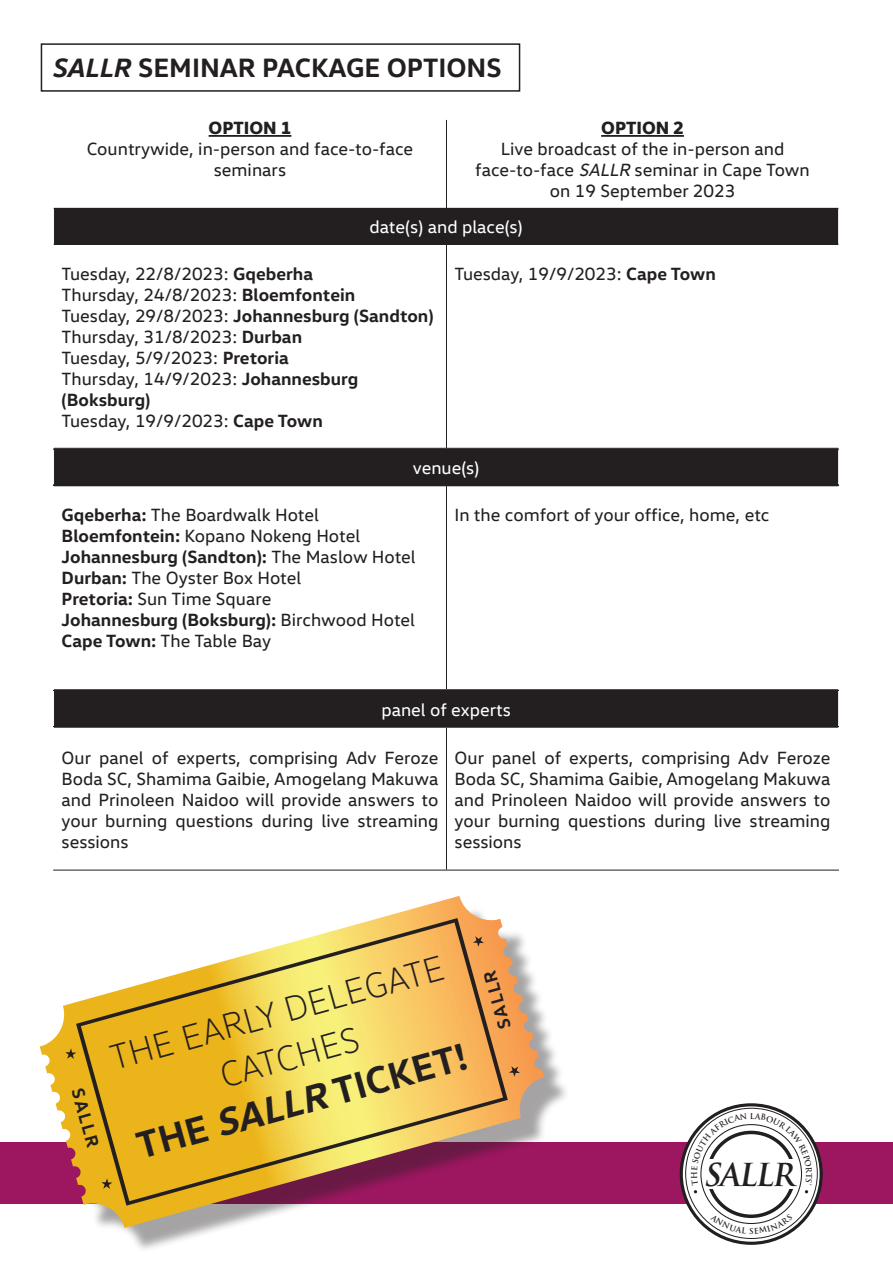
<style>
.page{position:relative;width:893px;height:1263px;background:#fff}
.page>*{position:absolute;margin:0;border:0;box-sizing:border-box;transform-origin:0 0}
.t1{font:700 38.55px "VW Head";color:#231f20}
.t2{font:300 36px "VW Head";color:#231f20}
.t3{font:italic 700 30.9px "Trajan Pro";color:#231f20}
.t4{font:700 27px "VW Head";color:#231f20}
.t5{font:18px/21px "VW Head";color:#231f20;text-align:justify}
.t6{font:700 18px/21px "VW Head";color:#231f20}
.t7{font:18px "VW Head";color:#fff}
.t8{font:800 18px "VW Head";color:#231f20}
.s1{font-style:italic}
.s2{font-weight:700}
.s3{font-weight:400}
</style>
<div class="page">
<div style="left:54px;top:208px;width:785px;height:36px;background:#231f20"></div>
<hr style="left:446px;top:120px;width:1px;height:88px;background:#231f20">
<hr style="left:838px;top:208px;width:1px;height:36px;background:#fff">
<hr style="left:446px;top:245px;width:1px;height:203px;background:#231f20">
<hr style="left:446px;top:486px;width:1px;height:203px;background:#231f20">
<hr style="left:446px;top:728px;width:1px;height:142px;background:#231f20">
<hr style="left:54px;top:244px;width:392px;height:1px;background:#231f20">
<hr style="left:446px;top:244px;width:392px;height:1px;background:#231f20">
<hr style="left:54px;top:448px;width:392px;height:1px;background:#231f20">
<hr style="left:446px;top:448px;width:392px;height:1px;background:#231f20">
<hr style="left:54px;top:689px;width:392px;height:1px;background:#231f20">
<hr style="left:446px;top:689px;width:392px;height:1px;background:#231f20">
<hr style="left:54px;top:727px;width:392px;height:1px;background:#231f20">
<hr style="left:446px;top:727px;width:392px;height:1px;background:#231f20">
<hr style="left:53px;top:870px;width:393px;height:1px;background:#231f20">
<hr style="left:446px;top:870px;width:393px;height:1px;background:#231f20">
<hr style="left:209px;top:135px;width:82px;height:2px;background:#231f20">
<hr style="left:601px;top:135px;width:83px;height:2px;background:#231f20">
<div style="left:54px;top:449px;width:785px;height:36px;background:#231f20"></div>
<hr style="left:838px;top:449px;width:1px;height:36px;background:#fff">
<hr style="left:53px;top:449px;width:786px;height:1px;background:#231f20">
<hr style="left:53px;top:485px;width:786px;height:1px;background:#231f20">
<div style="left:54px;top:690px;width:785px;height:36px;background:#231f20"></div>
<hr style="left:838px;top:691px;width:1px;height:35px;background:#fff">
<hr style="left:53px;top:690px;width:786px;height:1px;background:#231f20">
<hr style="left:53px;top:726px;width:786px;height:1px;background:#231f20">
<div style="left:41px;top:43px;width:479px;height:49px;border:2px solid #231f20"></div>
<div style="left:0;top:1142px;width:893px;height:61px;background:#9c1660"></div>
<svg style="left:681px;top:1105px;width:140px;height:138px"></svg>
<div style="left:680px;top:1103px;width:143px;height:142px;border:3px solid #231f20;border-radius:50%"></div>
<div style="left:50px;top:906px;width:519px;height:347px;background:#231f20;opacity:.41"></div>
<svg style="left:40px;top:896px;width:504px;height:332px"></svg>
<svg style="left:76px;top:918px;width:432px;height:287px"></svg>
<svg style="left:473px;top:936px;width:11px;height:11px"></svg>
<svg style="left:509px;top:1066px;width:11px;height:11px"></svg>
<svg style="left:54px;top:1116px;width:220px;height:123px"></svg>
<svg style="left:65px;top:1048px;width:11px;height:11px"></svg>
<svg style="left:691px;top:1113px;width:121px;height:121px"></svg>
<p class="t4" style="left:53px;top:50px;width:450px"><span class="s1">SALLR</span> SEMINAR PACKAGE OPTIONS</p>
<p class="t8" style="left:209px;top:116px;width:84px">OPTION 1</p>
<p class="t5" style="left:87px;top:138px;width:328px;text-align:center">Countrywide, in-person and face-to-face seminars</p>
<p class="t8" style="left:601px;top:116px;width:84px">OPTION 2</p>
<p class="t5" style="left:501px;top:138px;width:285px">Live broadcast of the in-person and</p>
<p class="t5" style="left:475px;top:159px;width:336px">face-to-face <span class="s1">SALLR</span> seminar in Cape Town</p>
<p class="t5" style="left:550px;top:180px;width:187px">on 19 September 2023</p>
<p class="t7" style="left:369px;top:216px;width:155px">date(s) and place(s)</p>
<p class="t5" style="left:62px;top:263px;width:253px">Tuesday, 22/8/2023: <span class="s2">Gqeberha</span></p>
<p class="t5" style="left:62px;top:284px;width:295px">Thursday, 24/8/2023: <span class="s2">Bloemfontein</span></p>
<p class="t6" style="left:62px;top:304px;width:373px"><span class="s3">Tuesday, 29/8/2023:</span> Johannesburg (Sandton)</p>
<p class="t5" style="left:62px;top:326px;width:242px">Thursday, 31/8/2023: <span class="s2">Durban</span></p>
<p class="t5" style="left:62px;top:347px;width:229px">Tuesday, 5/9/2023: <span class="s2">Pretoria</span></p>
<p class="t6" style="left:62px;top:367px;width:298px"><span class="s3">Thursday, 14/9/2023:</span> Johannesburg (Boksburg)</p>
<p class="t5" style="left:62px;top:410px;width:263px">Tuesday, 19/9/2023: <span class="s2">Cape Town</span></p>
<p class="t5" style="left:455px;top:263px;width:263px">Tuesday, 19/9/2023: <span class="s2">Cape Town</span></p>
<p class="t7" style="left:413px;top:457px;width:68px">venue(s)</p>
<p class="t5" style="left:62px;top:504px;width:259px"><span class="s2">Gqeberha:</span> The Boardwalk Hotel</p>
<p class="t5" style="left:62px;top:525px;width:300px"><span class="s2">Bloemfontein:</span> Kopano Nokeng Hotel</p>
<p class="t6" style="left:62px;top:546px;width:356px">Johannesburg (Sandton): <span class="s3">The Maslow Hotel</span></p>
<p class="t5" style="left:62px;top:567px;width:241px"><span class="s2">Durban:</span> The Oyster Box Hotel</p>
<p class="t5" style="left:62px;top:588px;width:211px"><span class="s2">Pretoria:</span> Sun Time Square</p>
<p class="t6" style="left:62px;top:609px;width:355px">Johannesburg (Boksburg): <span class="s3">Birchwood Hotel</span></p>
<p class="t5" style="left:62px;top:630px;width:211px"><span class="s2">Cape Town:</span> The Table Bay</p>
<p class="t5" style="left:455px;top:504px;width:316px">In the comfort of your office, home, etc</p>
<p class="t7" style="left:381px;top:698px;width:131px">panel of experts</p>
<p class="t5" style="left:62px;top:746px;width:378px">Our panel of experts, comprising Adv Feroze Boda SC, Shamima Gaibie, Amogelang Makuwa and Prinoleen Naidoo will provide answers to your burning questions during live streaming sessions</p>
<p class="t5" style="left:455px;top:746px;width:377px">Our panel of experts, comprising Adv Feroze Boda SC, Shamima Gaibie, Amogelang Makuwa and Prinoleen Naidoo will provide answers to your burning questions during live streaming sessions</p>
<p class="t6" style="left:88px;top:1086px;width:62px;rotate:74deg">SALLR</p>
<p class="t2" style="left:106px;top:1036px;width:346px;rotate:-15deg">THE EARLY DELEGATE</p>
<p class="t2" style="left:215px;top:1055px;width:144px;rotate:-15deg">CATCHES</p>
<p class="t1" style="left:131px;top:1120px;width:342px;rotate:-15deg">THE <span class="s1">SALLR</span> TICKET!</p>
<p class="t6" style="left:494px;top:1032px;width:62px;rotate:-106deg">SALLR</p>
<p class="t3" style="left:703px;top:1155px;width:93px">SALLR</p>
</div>
